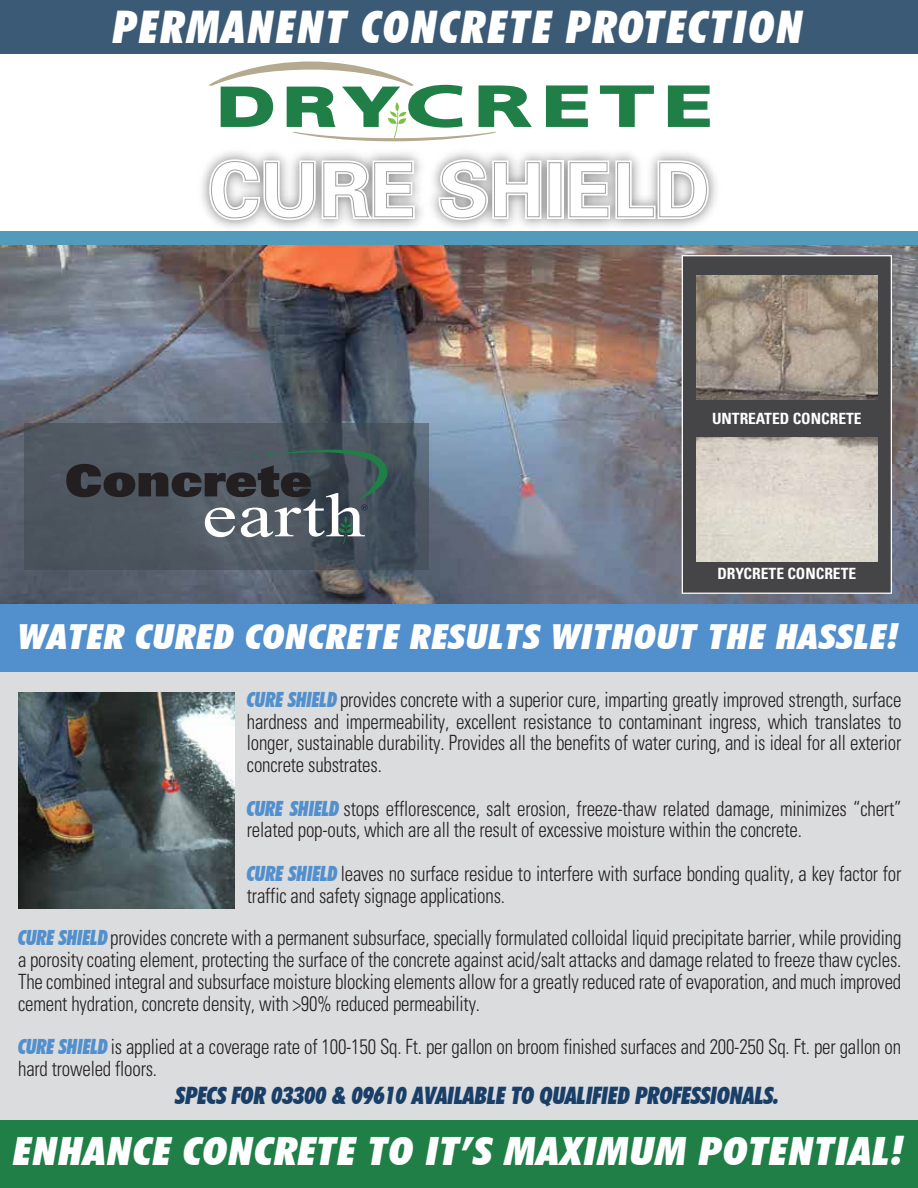
<style>
.page{position:relative;width:918px;height:1188px;background:#fff}
.page>*{position:absolute;margin:0;border:0;box-sizing:border-box;transform-origin:0 0}
.t1{font:italic 900 condensed 45px "Futura BT";letter-spacing:.05em;color:#fff}
.t2{font:italic 900 condensed 39px "Futura BT";letter-spacing:.025em;color:#fff;scale:1.1 1}
.t3{font:italic 900 condensed 34.5px "Futura BT";letter-spacing:.025em;color:#fff;scale:1.1 1}
.t4{font:italic 900 condensed 24px "Futura BT";letter-spacing:-.005em;color:#193f68;scale:.95 1}
.t5{font:300 condensed 21px/21.8px "Univers";letter-spacing:-.01em;color:#231f20;scale:.9 1}
.t6{font:700 condensed 15.6px "Univers";color:#fff}
.s1{font-family:"Futura BT";font-weight:900;font-style:italic;color:#5290cd}
</style>
<div class="page">
<img style="left:0;top:244px;width:918px;height:360px">
<div style="left:0;top:617px;width:918px;height:571px;background:#dbdcdd"></div>
<img style="left:201px;top:152px;width:515px;height:76px">
<div style="left:547px;top:160px;width:16px;height:59px;background:linear-gradient(to bottom,#d5d6d7,#d3d4d5)"></div>
<svg style="left:209px;top:159px;width:107px;height:61px"></svg>
<svg style="left:322px;top:160px;width:93px;height:59px"></svg>
<svg style="left:438px;top:159px;width:103px;height:61px"></svg>
<div style="left:549px;top:162px;width:12px;height:55px;background:#fff;border:1px solid #a1a3a6"></div>
<svg style="left:568px;top:160px;width:141px;height:59px"></svg>
<svg style="left:667px;top:85px;width:43px;height:42px"></svg>
<svg style="left:599px;top:85px;width:55px;height:42px"></svg>
<svg style="left:545px;top:85px;width:43px;height:42px"></svg>
<svg style="left:209px;top:62px;width:323px;height:79px"></svg>
<div style="left:0;top:1121px;width:918px;height:67px;background:#1f7f46"></div>
<div style="left:0;top:0;width:918px;height:54px;background:#3a5a76"></div>
<div style="left:0;top:231px;width:918px;height:13px;background:#539bbb"></div>
<svg style="left:24px;top:424px;width:405px;height:146px;background:#4b545f"></svg>
<svg style="left:66px;top:436px;width:340px;height:108px;background:#4f585f"></svg>
<img style="left:18px;top:692px;width:216px;height:216px">
<div style="left:0;top:604px;width:918px;height:68px;background:#5290cd"></div>
<div style="left:682px;top:255px;width:210px;height:339px;background:#454547;border:1px solid #fff"></div>
<img style="left:696px;top:438px;width:181px;height:124px">
<img style="left:696px;top:275px;width:181px;height:124px">
<h1 class="t1" style="left:113px;top:0;width:692px">PERMANENT CONCRETE PROTECTION</h1>
<p class="t6" style="left:712px;top:409px;width:151px">UNTREATED CONCRETE</p>
<p class="t6" style="left:717px;top:564px;width:140px">DRYCRETE CONCRETE</p>
<h3 class="t3" style="left:18px;top:615px;width:802px">WATER CURED CONCRETE RESULTS WITHOUT THE HASSLE!</h3>
<p class="t5" style="left:247px;top:688px;width:729px;text-align:justify"><span class="s1">CURE SHIELD</span> provides concrete with a superior cure, imparting greatly improved strength, surface hardness and impermeability, excellent resistance to contaminant ingress, which translates to longer, sustainable durability. Provides all the benefits of water curing, and is ideal for all exterior concrete substrates.</p>
<p class="t5" style="left:247px;top:797px;width:729px"><span class="s1">CURE SHIELD</span> stops efflorescence, salt erosion, freeze-thaw related damage, minimizes “chert” related pop-outs, which are all the result of excessive moisture within the concrete.</p>
<p class="t5" style="left:247px;top:862px;width:729px"><span class="s1">CURE SHIELD</span> leaves no surface residue to interfere with surface bonding quality, a key factor for traffic and safety signage applications.</p>
<p class="t5" style="left:18px;top:927px;width:983px;text-align:justify"><span class="s1">CURE SHIELD</span>provides concrete with a permanent subsurface, specially formulated colloidal liquid precipitate barrier, while providing a porosity coating element, protecting the surface of the concrete against acid/salt attacks and damage related to freeze thaw cycles.<br>The combined integral and subsurface moisture blocking elements allow for a greatly reduced rate of evaporation, and much improved cement hydration, concrete density, with &gt;90% reduced permeability.</p>
<p class="t5" style="left:18px;top:1036px;width:983px"><span class="s1">CURE SHIELD</span>is applied at a coverage rate of 100-150 Sq. Ft. per gallon on broom finished surfaces and 200-250 Sq. Ft. per gallon on hard troweled floors.</p>
<p class="t4" style="left:176px;top:1081px;width:637px">SPECS FOR 03300 &amp; 09610 AVAILABLE TO QUALIFIED PROFESSIONALS.</p>
<h2 class="t2" style="left:14px;top:1128px;width:811px">ENHANCE CONCRETE TO IT’S MAXIMUM POTENTIAL!</h2>
</div>
